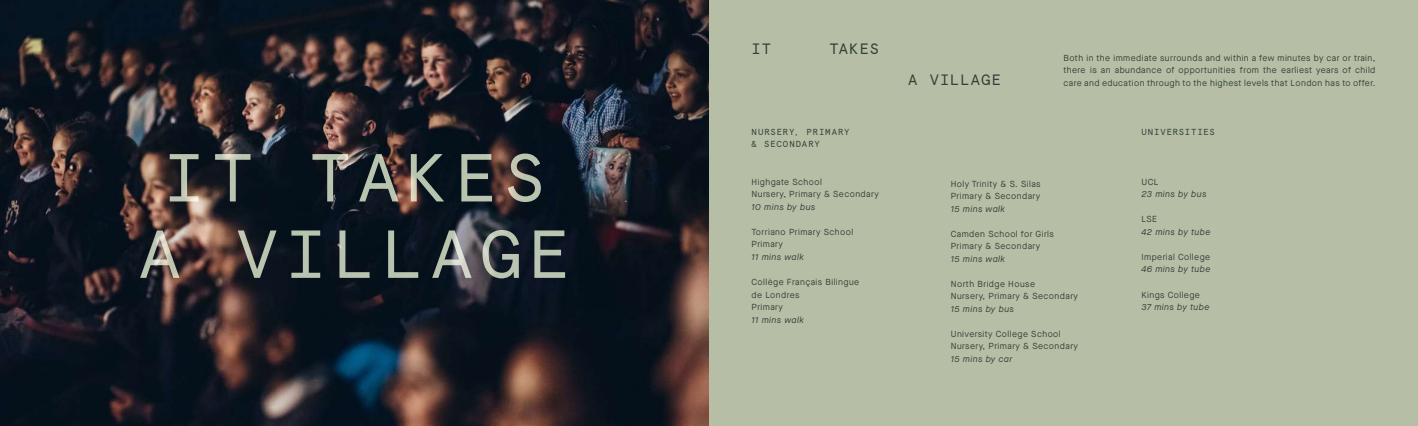
<style>
.page{position:relative;width:1418px;height:426px;background:#fff}
.page>*{position:absolute;margin:0;border:0;box-sizing:border-box;transform-origin:0 0}
.t1{font:67.62px/76.2px "Apercu Mono Pro";letter-spacing:.1em;color:#b6bfa5;text-align:center}
.t2{font:15px "Apercu Mono Pro";letter-spacing:.065em;color:#34403b}
.t3{font:8.75px/12.5px "Maison Neue";letter-spacing:.05em;color:#34403b}
.t4{font:italic 8.75px "Maison Neue";letter-spacing:.05em;color:#34403b}
.t5{font:8.75px/12.5px "Apercu Mono Pro";letter-spacing:.09em;color:#34403b}
</style>
<div class="page">
<img style="left:0;top:0;width:709px;height:425px">
<div style="left:709px;top:0;width:708px;height:425px;background:#b6bfa5"></div>
<h1 class="t1" style="left:139px;top:134px;width:433px">IT TAKES<br>A VILLAGE</h1>
<h2 class="t2" style="left:751px;top:38px;width:21px">IT</h2>
<h2 class="t2" style="left:829px;top:38px;width:51px">TAKES</h2>
<p class="t5" style="left:751px;top:124px;width:99px">NURSERY, PRIMARY &amp; SECONDARY</p>
<p class="t3" style="left:751px;top:175px;width:129px">Highgate School<br>Nursery, Primary &amp; Secondary</p>
<p class="t4" style="left:751px;top:201px;width:65px">10 mins by bus</p>
<p class="t3" style="left:751px;top:225px;width:103px">Torriano Primary School<br>Primary</p>
<p class="t4" style="left:751px;top:251px;width:54px">11 mins walk</p>
<p class="t3" style="left:751px;top:275px;width:109px">Collège Français Bilingue de Londres<br>Primary</p>
<p class="t4" style="left:751px;top:313px;width:54px">11 mins walk</p>
<h2 class="t2" style="left:908px;top:68px;width:95px">A VILLAGE</h2>
<p class="t3" style="left:1063px;top:51px;width:313px;text-align:justify">Both in the immediate surrounds and within a few minutes by car or train, there is an abundance of opportunities from the earliest years of child care and education through to the highest levels that London has to offer.</p>
<p class="t5" style="left:1141px;top:124px;width:75px">UNIVERSITIES</p>
<p class="t3" style="left:950px;top:177px;width:91px">Holy Trinity &amp; S. Silas<br>Primary &amp; Secondary</p>
<p class="t4" style="left:950px;top:202px;width:56px">15 mins walk</p>
<p class="t3" style="left:950px;top:227px;width:105px">Camden School for Girls<br>Primary &amp; Secondary</p>
<p class="t4" style="left:950px;top:252px;width:56px">15 mins walk</p>
<p class="t3" style="left:950px;top:277px;width:129px">North Bridge House<br>Nursery, Primary &amp; Secondary</p>
<p class="t4" style="left:950px;top:302px;width:65px">15 mins by bus</p>
<p class="t3" style="left:950px;top:327px;width:129px">University College School<br>Nursery, Primary &amp; Secondary</p>
<p class="t4" style="left:950px;top:352px;width:63px">15 mins by car</p>
<p class="t3" style="left:1141px;top:175px;width:18px">UCL</p>
<p class="t4" style="left:1141px;top:188px;width:67px">23 mins by bus</p>
<p class="t3" style="left:1141px;top:213px;width:17px">LSE</p>
<p class="t4" style="left:1141px;top:226px;width:70px">42 mins by tube</p>
<p class="t3" style="left:1141px;top:250px;width:70px">Imperial College</p>
<p class="t4" style="left:1141px;top:263px;width:70px">46 mins by tube</p>
<p class="t3" style="left:1141px;top:288px;width:60px">Kings College</p>
<p class="t4" style="left:1141px;top:301px;width:69px">37 mins by tube</p>
</div>
